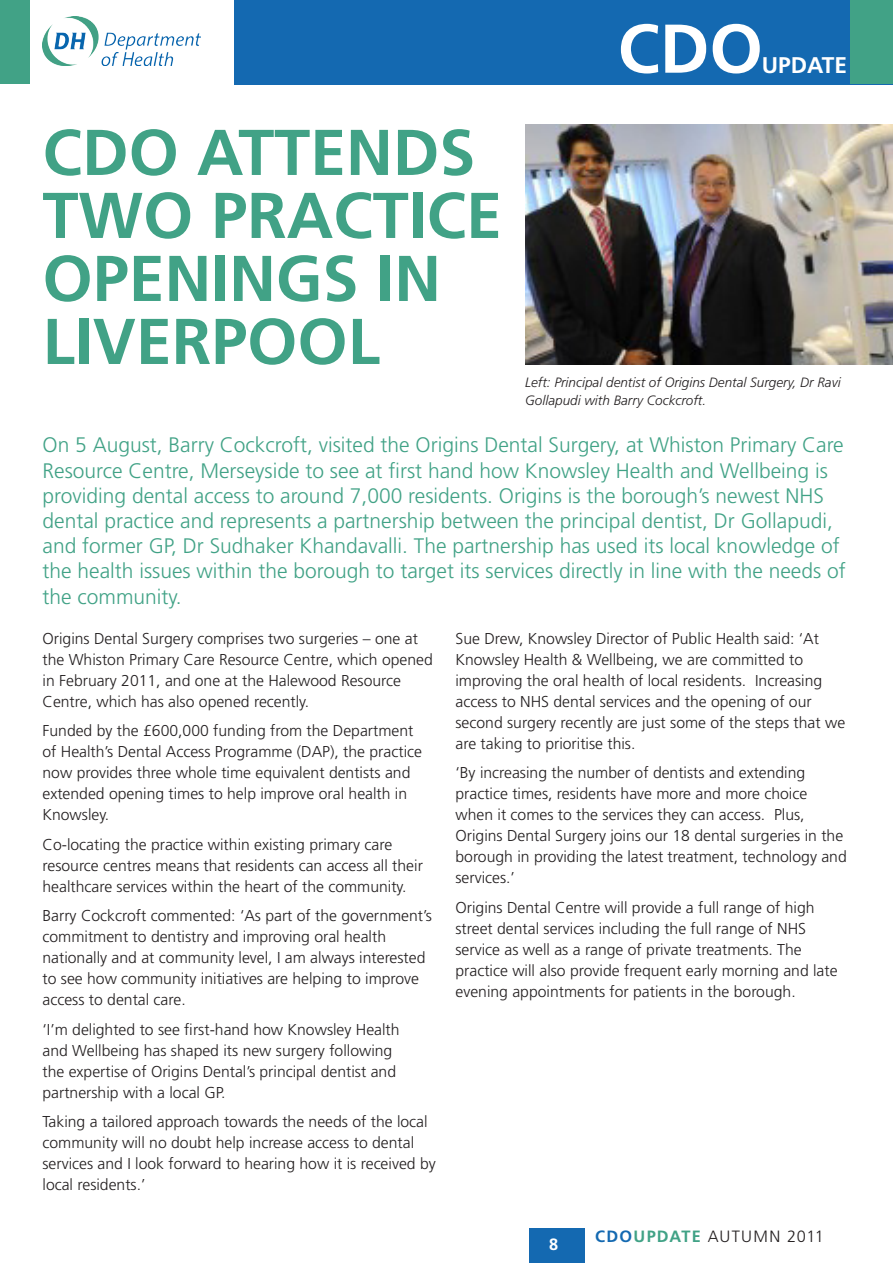
<style>
.page{position:relative;width:893px;height:1263px;background:#fff}
.page>*{position:absolute;margin:0;border:0;box-sizing:border-box;transform-origin:0 0}
.t1{font:700 68.85px "Frutiger";color:#fff}
.t2{font:700 64.65px/63px "Frutiger";color:#41a286}
.t3{font:700 22.65px "Frutiger";color:#fff}
.t4{font:300 21px/25.2px "Frutiger";color:#41a286}
.t5{font:300 16.35px "Frutiger";letter-spacing:.065em;color:#231f20}
.t6{font:700 16.35px "Frutiger";color:#fff}
.t7{font:300 15.75px/21px "Frutiger";color:#231f20}
.t8{font:italic 300 13.5px/18px "Frutiger";color:#231f20}
.s1{font-weight:700;color:#1469b1}
.s2{font-weight:700;color:#41a286}
</style>
<div class="page">
<div style="left:235px;top:0;width:658px;height:84px;background:#1469b1"></div>
<div style="left:850px;top:0;width:43px;height:84px;background:#41a286"></div>
<div style="left:0;top:0;width:30px;height:84px;background:#41a286"></div>
<img style="left:43px;top:16px;width:157px;height:50px">
<img style="left:525px;top:125px;width:368px;height:240px">
<div style="left:529px;top:1229px;width:56px;height:34px;background:#1469b1"></div>
<p class="t2" style="left:43px;top:120px;width:434px">CDO ATTENDS</p>
<p class="t2" style="left:43px;top:183px;width:461px">TWO PRACTICE<br>OPENINGS IN</p>
<p class="t2" style="left:43px;top:309px;width:339px">LIVERPOOL</p>
<p class="t1" style="left:618px;top:8px;width:147px">CDO</p>
<p class="t3" style="left:762px;top:52px;width:87px">UPDATE</p>
<p class="t8" style="left:525px;top:373px;width:317px">Left: Principal dentist of Origins Dental Surgery, Dr Ravi<br>Gollapudi with Barry Cockcroft.</p>
<p class="t4" style="left:43px;top:432px;width:805px">On 5 August, Barry Cockcroft, visited the Origins Dental Surgery, at Whiston Primary Care Resource Centre, Merseyside to see at first hand how Knowsley Health and Wellbeing is providing dental access to around 7,000 residents. Origins is the borough’s newest NHS dental practice and represents a partnership between the principal dentist, Dr Gollapudi, and former GP, Dr Sudhaker Khandavalli. The partnership has used its local knowledge of the health issues within the borough to target its services directly in line with the needs of the community.</p>
<p class="t7" style="left:43px;top:628px;width:392px">Origins Dental Surgery comprises two surgeries – one at the Whiston Primary Care Resource Centre, which opened in February 2011, and one at the Halewood Resource Centre, which has also opened recently.</p>
<p class="t7" style="left:43px;top:720px;width:381px">Funded by the £600,000 funding from the Department of Health’s Dental Access Programme (DAP), the practice now provides three whole time equivalent dentists and extended opening times to help improve oral health in Knowsley.</p>
<p class="t7" style="left:43px;top:834px;width:382px">Co-locating the practice within existing primary care resource centres means that residents can access all their healthcare services within the heart of the community.</p>
<p class="t7" style="left:43px;top:905px;width:391px">Barry Cockcroft commented: ‘As part of the government’s commitment to dentistry and improving oral health nationally and at community level, I am always interested to see how community initiatives are helping to improve access to dental care.</p>
<p class="t7" style="left:43px;top:1019px;width:359px">‘I’m delighted to see first-hand how Knowsley Health and Wellbeing has shaped its new surgery following the expertise of Origins Dental’s principal dentist and partnership with a local GP.</p>
<p class="t7" style="left:43px;top:1111px;width:395px">Taking a tailored approach towards the needs of the local community will no doubt help increase access to dental services and I look forward to hearing how it is received by local residents.’</p>
<p class="t7" style="left:455px;top:628px;width:391px">Sue Drew, Knowsley Director of Public Health said: ‘At Knowsley Health &amp; Wellbeing, we are committed to improving the oral health of local residents. Increasing access to NHS dental services and the opening of our second surgery recently are just some of the steps that we are taking to prioritise this.</p>
<p class="t7" style="left:455px;top:762px;width:393px">‘By increasing the number of dentists and extending practice times, residents have more and more choice when it comes to the services they can access. Plus, Origins Dental Surgery joins our 18 dental surgeries in the borough in providing the latest treatment, technology and services.’</p>
<p class="t7" style="left:455px;top:897px;width:384px">Origins Dental Centre will provide a full range of high street dental services including the full range of NHS service as well as a range of private treatments. The practice will also provide frequent early morning and late evening appointments for patients in the borough.</p>
<p class="t6" style="left:549px;top:1235px;width:11px">8</p>
<p class="t5" style="left:595px;top:1227px;width:230px"><span class="s1">CDO</span><span class="s2">UPDATE</span> AUTUMN 2011</p>
</div>
